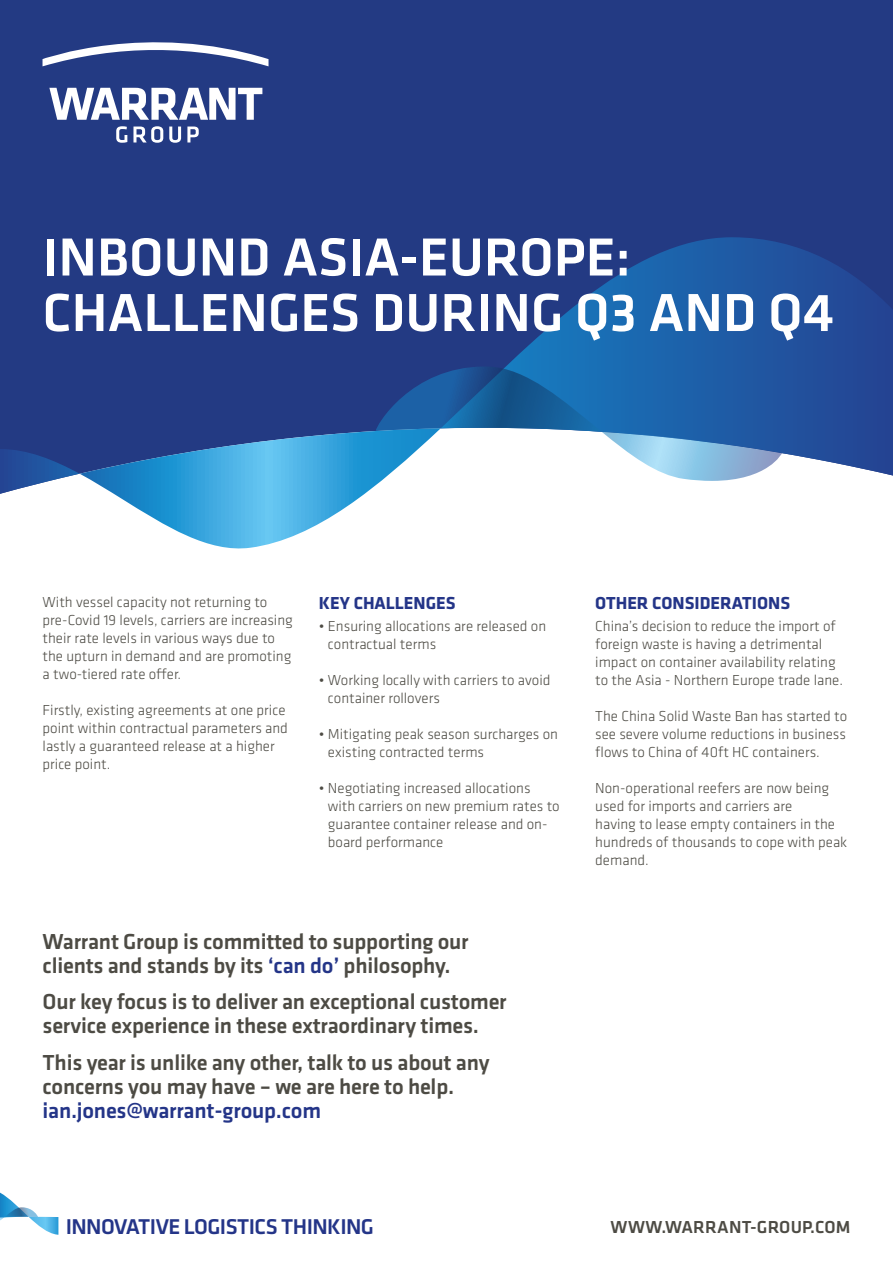
<style>
.page{position:relative;width:893px;height:1263px;background:#fff}
.page>*{position:absolute;margin:0;border:0;box-sizing:border-box;transform-origin:0 0}
.t1{font:500 55.5px/55.5px "Klavika Basic";color:#fff}
.t2{font:500 22.5px/24px "Klavika Basic";letter-spacing:-.01em;color:#4d4b44}
.t3{font:500 22.5px "Klavika Basic";letter-spacing:-.01em;color:#243588}
.t4{font:500 22.2px "Klavika Basic";letter-spacing:-.025em;color:#243588}
.t5{font:700 18px "Klavika Basic";color:#243588}
.t6{font:500 18px "Klavika Basic";letter-spacing:.01em;color:#4d4b44}
.t7{font:300 15px/18px "Klavika Basic";color:#4d4b44}
.s1{color:#243588}
</style>
<div class="page">
<svg style="left:0;top:1192px;width:58px;height:43px"></svg>
<div style="left:0;top:0;width:893px;height:237px;background:#233a83"></div>
<svg style="left:0;top:237px;width:893px;height:312px"></svg>
<svg style="left:376px;top:366px;width:406px;height:115px"></svg>
<svg style="left:49px;top:88px;width:213px;height:32px"></svg>
<svg style="left:43px;top:21px;width:226px;height:45px"></svg>
<svg style="left:116px;top:126px;width:11px;height:17px"></svg>
<svg style="left:133px;top:126px;width:30px;height:17px"></svg>
<svg style="left:169px;top:127px;width:12px;height:16px"></svg>
<svg style="left:187px;top:127px;width:12px;height:15px"></svg>
<h1 class="t1" style="left:43px;top:228px;width:793px">INBOUND ASIA-EUROPE:<br>CHALLENGES DURING Q3 AND Q4</h1>
<p class="t7" style="left:43px;top:592px;width:252px">With vessel capacity not returning to pre-Covid 19 levels, carriers are increasing their rate levels in various ways due to the upturn in demand and are promoting a two-tiered rate offer.</p>
<p class="t7" style="left:43px;top:700px;width:247px">Firstly, existing agreements at one price point within contractual parameters and lastly a guaranteed release at a higher price point.</p>
<p class="t5" style="left:319px;top:590px;width:138px">KEY CHALLENGES</p>
<p class="t7" style="left:328px;top:617px;width:220px;text-indent:-9px">• Ensuring allocations are released on contractual terms</p>
<p class="t7" style="left:328px;top:671px;width:224px;text-indent:-9px">• Working locally with carriers to avoid container rollovers</p>
<p class="t7" style="left:328px;top:725px;width:232px;text-indent:-9px">• Mitigating peak season surcharges on existing contracted terms</p>
<p class="t7" style="left:328px;top:779px;width:233px;text-indent:-9px">• Negotiating increased allocations with carriers on new premium rates to guarantee container release and on&shy;board performance</p>
<h2 class="t2" style="left:43px;top:929px;width:428px">Warrant Group is committed to supporting our clients and stands by its <span class="s1">‘can do’</span> philosophy.</h2>
<h2 class="t2" style="left:43px;top:989px;width:466px">Our key focus is to deliver an exceptional customer service experience in these extraordinary times.</h2>
<h2 class="t2" style="left:43px;top:1049px;width:448px">This year is unlike any other, talk to us about any concerns you may have – we are here to help.</h2>
<h2 class="t3" style="left:43px;top:1095px;width:280px">ian.jones@warrant-group.com</h2>
<p class="t5" style="left:595px;top:590px;width:196px">OTHER CONSIDERATIONS</p>
<p class="t7" style="left:595px;top:617px;width:249px">China’s decision to reduce the import of foreign waste is having a detrimental impact on container availability relating to the Asia - Northern Europe trade lane.</p>
<p class="t7" style="left:595px;top:707px;width:253px;text-align:justify">The China Solid Waste Ban has started to see severe volume reductions in business flows to China of 40ft HC containers.</p>
<p class="t7" style="left:595px;top:779px;width:254px">Non-operational reefers are now being used for imports and carriers are<br>having to lease empty containers in the hundreds of thousands to cope with peak demand.</p>
<h3 class="t4" style="left:66px;top:1212px;width:310px">INNOVATIVE LOGISTICS THINKING</h3>
<p class="t6" style="left:611px;top:1215px;width:241px">WWW.WARRANT-GROUP.COM</p>
</div>
